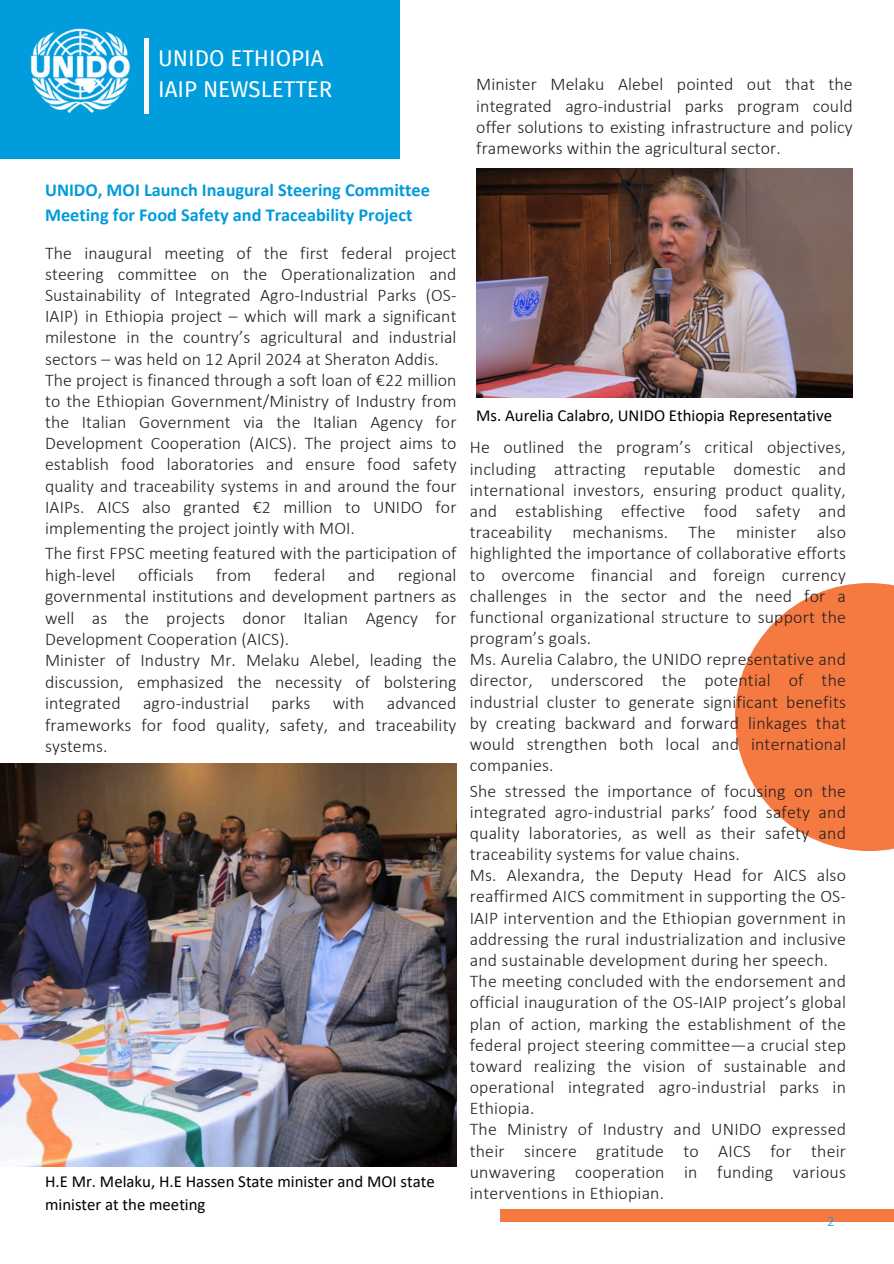
<style>
.page{position:relative;width:894px;height:1264px;background:#fff}
.page>*{position:absolute;margin:0;border:0;box-sizing:border-box;transform-origin:0 0}
.t1{font:22.35px/30.9px "Fira Sans";color:#fff}
.t2{font:700 18.3px/24.8px "Calibri";color:#009bdb}
.t3{font:300 17.85px/21.1px "Calibri";letter-spacing:.01em;color:#231f20}
.t4{font:16.8px/22.5px "Calibri";color:#000}
.t5{font:300 14.85px "Calibri";color:#009bdb}
</style>
<div class="page">
<div style="left:0;top:0;width:399px;height:159px;background:#009cdc"></div>
<img style="left:30px;top:28px;width:99px;height:86px">
<div style="left:144px;top:38px;width:5px;height:75px;background:#fff"></div>
<img style="left:0;top:763px;width:456px;height:403px">
<div style="left:500px;top:1209px;width:393px;height:12px;background:#f47a41"></div>
<svg style="left:735px;top:583px;width:158px;height:268px;fill:#f47a41"></svg>
<img style="left:476px;top:168px;width:376px;height:230px">
<h3 class="t1" style="left:158px;top:43px;width:175px">UNIDO ETHIOPIA<br>IAIP NEWSLETTER</h3>
<h2 class="t2" style="left:45px;top:179px;width:386px">UNIDO, MOI Launch Inaugural Steering Committee<br>Meeting for Food Safety and Traceability Project</h2>
<h3 class="t3" style="left:45px;top:243px;width:413px">The inaugural meeting of the first federal project steering committee on the Operationalization and Sustainability of Integrated Agro-Industrial Parks (OS-IAIP) in Ethiopia project – which will mark a significant milestone in the country’s agricultural and industrial sectors – was held on 12 April 2024 at Sheraton Addis.<br>The project is financed through a soft loan of €22 million to the Ethiopian Government/Ministry of Industry from the Italian Government via the Italian Agency for Development Cooperation (AICS). The project aims to establish food laboratories and ensure food safety quality and traceability systems in and around the four IAIPs. AICS also granted €2 million to UNIDO for implementing the project jointly with MOI.</h3>
<h3 class="t3" style="left:45px;top:544px;width:413px">The first FPSC meeting featured with the participation of high-level</h3>
<h3 class="t3" style="left:138px;top:566px;width:57px">officials</h3>
<h3 class="t3" style="left:216px;top:566px;width:37px">from</h3>
<h3 class="t3" style="left:274px;top:566px;width:53px">federal</h3>
<h3 class="t3" style="left:348px;top:566px;width:29px">and</h3>
<h3 class="t3" style="left:45px;top:565px;width:413px;text-indent:352px">regional governmental institutions and development partners as well as the projects donor Italian Agency for Development Cooperation (AICS).<br>Minister of Industry Mr. Melaku Alebel, leading the discussion, emphasized the necessity of bolstering integrated</h3>
<h3 class="t3" style="left:143px;top:694px;width:107px">agro-industrial</h3>
<h3 class="t3" style="left:271px;top:694px;width:40px">parks</h3>
<h3 class="t3" style="left:332px;top:694px;width:33px">with</h3>
<h3 class="t3" style="left:45px;top:694px;width:413px;text-align:justify;text-indent:342px">advanced frameworks for food quality, safety, and traceability systems.</h3>
<p class="t4" style="left:45px;top:1171px;width:391px">H.E Mr. Melaku, H.E Hassen State minister and MOI state minister at the meeting</p>
<p class="t3" style="left:476px;top:75px;width:378px;text-align:justify">Minister Melaku Alebel pointed out that the integrated agro-industrial parks program could offer solutions to existing infrastructure and policy frameworks within the agricultural sector.</p>
<h3 class="t4" style="left:476px;top:405px;width:357px">Ms. Aurelia Calabro, UNIDO Ethiopia Representative</h3>
<p class="t3" style="left:469px;top:438px;width:377px">He outlined the program’s critical objectives, including attracting reputable domestic and international investors, ensuring product quality, and establishing effective food safety and traceability mechanisms. The minister also highlighted the importance of collaborative efforts to overcome financial and foreign currency challenges in the sector and the need for a functional organizational structure to support the program’s goals.<br>Ms. Aurelia Calabro, the UNIDO representative and director, underscored the potential of the industrial cluster to generate significant benefits by creating backward and forward linkages that would strengthen both local and international companies.</p>
<h3 class="t3" style="left:469px;top:781px;width:377px">She stressed the importance of focusing on the integrated agro-industrial parks’ food safety and quality laboratories, as well as their safety and traceability systems for value chains.<br>Ms. Alexandra, the Deputy Head for AICS also reaffirmed AICS commitment in supporting the OS-IAIP intervention and the Ethiopian government in addressing the rural industrialization and inclusive and sustainable development during her speech.<br>The meeting concluded with the endorsement and official inauguration of the OS-IAIP project’s global plan of action, marking the establishment of the federal project steering committee—a crucial step toward realizing the vision of sustainable and operational integrated agro-industrial parks in Ethiopia.<br>The Ministry of Industry and UNIDO expressed their sincere gratitude to AICS for their unwavering cooperation in funding various interventions in Ethiopian.</h3>
<h3 class="t5" style="left:826px;top:1215px;width:9px">2</h3>
</div>
